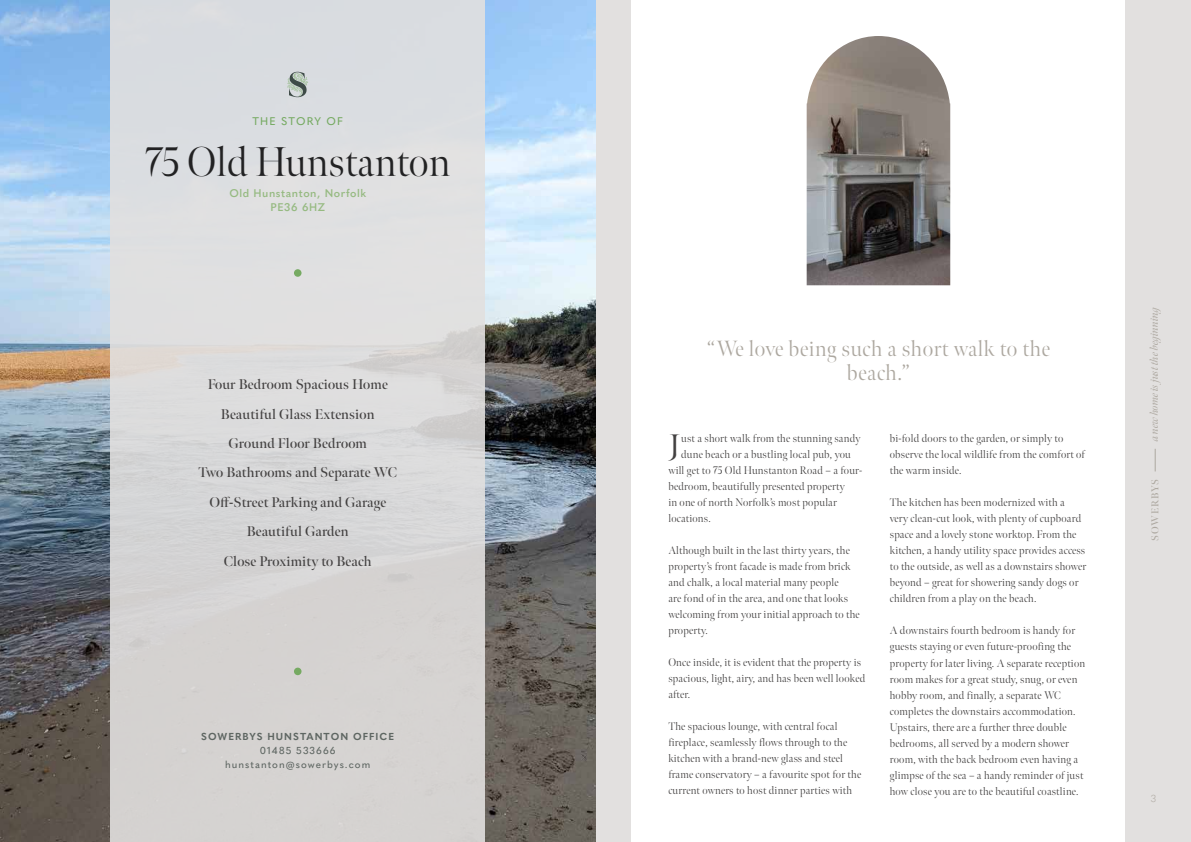
<style>
.page{position:relative;width:1191px;height:842px;background:#fff}
.page>*{position:absolute;margin:0;border:0;box-sizing:border-box;transform-origin:0 0}
.t1{font:300 41.5px "Meno Banner";color:#222223}
.t2{font:300 34px "Meno Banner";color:#434141}
.t3{font:300 22px/24px "Meno Banner";letter-spacing:.025em;color:#ada8a0;text-align:center}
.t4{font:600 14px/29.3px "Meno Banner";letter-spacing:.01em;color:#434141;text-align:center}
.t5{font:300 11px/16px "Meno Banner";letter-spacing:.02em;color:#434141}
.t6{font:600 11px/14px "Quasimoda";letter-spacing:.05em;color:#96ba81;text-align:center}
.t7{font:italic 11px "Meno Banner";letter-spacing:-.01em;color:#ada8a0}
.t8{font:500 11px "Quasimoda";letter-spacing:.1em;color:#76aa62}
.t9{font:500 10px/14px "Quasimoda";letter-spacing:.1em;color:#5e6662;text-align:center}
.t10{font:700 10px "Quasimoda";letter-spacing:.1em;color:#5e6662}
.t11{font:600 10px "Meno Banner";letter-spacing:.08em;color:#ada8a0}
.t12{font:300 10px "Quasimoda";color:#ada8a0}
</style>
<div class="page">
<div style="left:595px;top:0;width:596px;height:842px;background:#e2e0df"></div>
<svg style="left:1155px;top:449px;width:1px;height:22px"></svg>
<img style="left:0;top:0;width:595px;height:842px">
<div style="left:111px;top:0;width:374px;height:842px;background:#d9dbdc"></div>
<div style="left:294px;top:269px;width:7px;height:8px;background:#76aa62;border-radius:50%"></div>
<div style="left:294px;top:668px;width:7px;height:7px;background:#76aa62;border-radius:50%"></div>
<svg style="left:287px;top:72px;width:21px;height:25px"></svg>
<div style="left:631px;top:0;width:494px;height:842px;background:#fff"></div>
<img style="left:806px;top:36px;width:144px;height:249px">
<p class="t8" style="left:252px;top:113px;width:92px">THE STORY OF</p>
<h1 class="t1" style="left:145px;top:137px;width:307px">75 Old Hunstanton</h1>
<p class="t6" style="left:229px;top:186px;width:138px">Old Hunstanton, Norfolk<br>PE36 6HZ</p>
<p class="t4" style="left:198px;top:370px;width:200px">Four Bedroom Spacious Home<br>Beautiful Glass Extension<br>Ground Floor Bedroom<br>Two Bathrooms and Separate WC<br>Off-Street Parking and Garage<br>Beautiful Garden<br>Close Proximity to Beach</p>
<p class="t10" style="left:201px;top:728px;width:194px">SOWERBYS HUNSTANTON OFFICE</p>
<p class="t9" style="left:225px;top:742px;width:147px">01485 533666 hunstanton@sowerbys.com</p>
<h3 class="t3" style="left:707px;top:337px;width:344px">“We love being such a short walk to the beach.”</h3>
<h2 class="t2" style="left:669px;top:426px;width:13px">J</h2>
<p class="t5" style="left:681px;top:431px;width:181px">ust a short walk from the stunning sandy</p>
<p class="t5" style="left:681px;top:447px;width:171px">dune beach or a bustling local pub, you</p>
<p class="t5" style="left:668px;top:463px;width:195px">will get to 75 Old Hunstanton Road – a four-</p>
<p class="t5" style="left:668px;top:479px;width:178px">bedroom, beautifully presented property</p>
<p class="t5" style="left:668px;top:495px;width:170px">in one of north Norfolk’s most popular</p>
<p class="t5" style="left:668px;top:511px;width:44px">locations.</p>
<p class="t5" style="left:668px;top:543px;width:193px">Although built in the last thirty years, the property’s front facade is made from brick and chalk, a local material many people<br>are fond of in the area, and one that looks welcoming from your initial approach to the property.</p>
<p class="t5" style="left:668px;top:655px;width:198px">Once inside, it is evident that the property is spacious, light, airy, and has been well looked after.</p>
<p class="t5" style="left:668px;top:719px;width:194px">The spacious lounge, with central focal fireplace, seamlessly flows through to the kitchen with a brand-new glass and steel frame conservatory – a favourite spot for the current owners to host dinner parties with</p>
<p class="t5" style="left:889px;top:431px;width:197px">bi-fold doors to the garden, or simply to observe the local wildlife from the comfort of the warm inside.</p>
<p class="t5" style="left:889px;top:495px;width:198px">The kitchen has been modernized with a<br>very clean-cut look, with plenty of cupboard space and a lovely stone worktop. From the kitchen, a handy utility space provides access to the outside, as well as a downstairs shower beyond – great for showering sandy dogs or children from a play on the beach.</p>
<p class="t5" style="left:889px;top:623px;width:197px">A downstairs fourth bedroom is handy for guests staying or even future-proofing the property for later living. A separate reception room makes for a great study, snug, or even hobby room, and finally, a separate WC completes the downstairs accommodation.<br>Upstairs, there are a further three double bedrooms, all served by a modern shower room, with the back bedroom even having a glimpse of the sea – a handy reminder of just how close you are to the beautiful coastline.</p>
<p class="t7" style="left:1147px;top:441px;width:138px;rotate:-90deg">a new home is just the beginning</p>
<p class="t11" style="left:1149px;top:541px;width:63px;rotate:-90deg">SOWERBYS</p>
<p class="t12" style="left:1150px;top:791px;width:7px">3</p>
</div>
